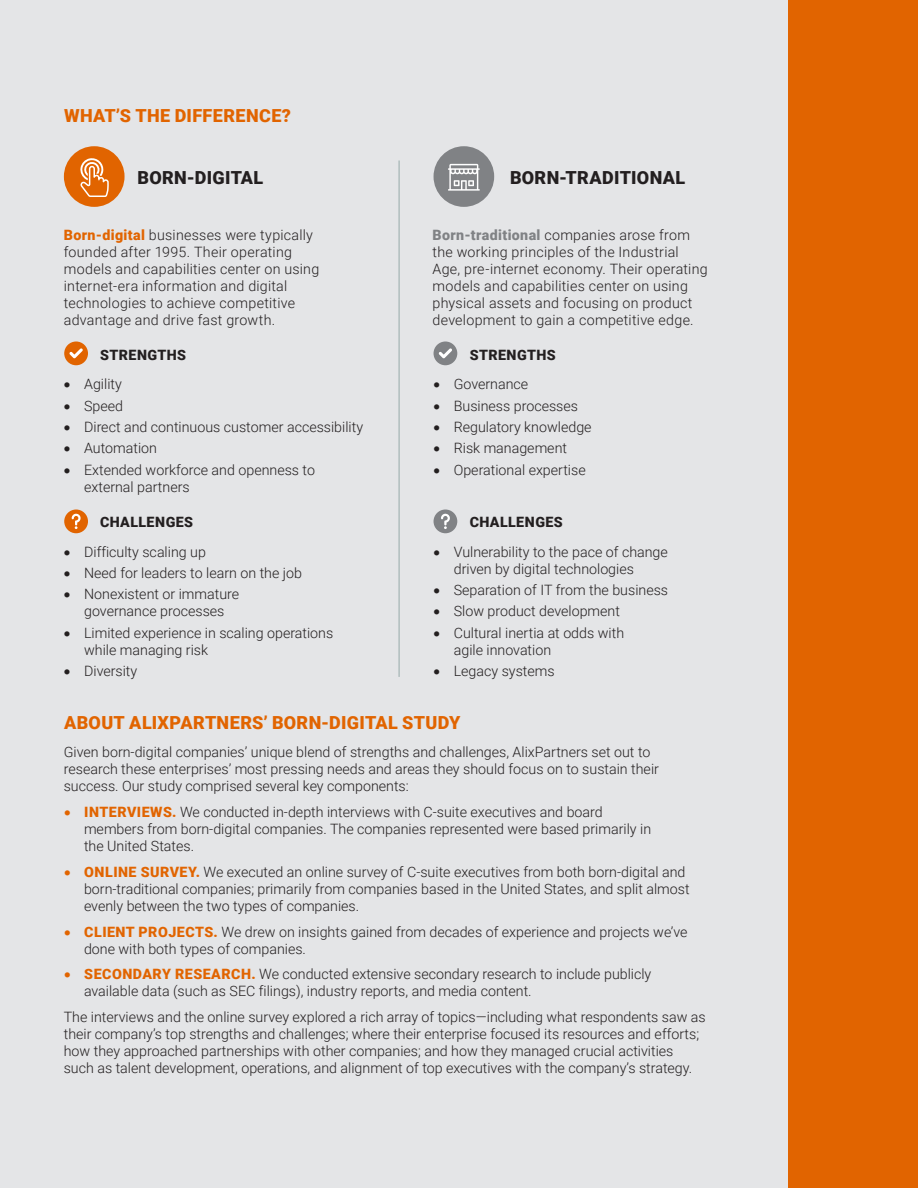
<style>
.page{position:relative;width:918px;height:1188px;background:#fff}
.page>*{position:absolute;margin:0;border:0;box-sizing:border-box;transform-origin:0 0}
.Subheading_2{font:900 18px "Roboto";letter-spacing:.02em;color:#e16400}
.Subheading_2-2{font:900 18px "Roboto";letter-spacing:.015em;color:#231f20}
.Bullet{font:300 14.25px/17.1px "Roboto";color:#231f20}
.Body{font:300 14.25px/17.1px "Roboto";letter-spacing:.02em;color:#231f20}
.Subheading_2-3{font:900 14.25px "Roboto";letter-spacing:.03em;color:#231f20}
.s1{font-weight:900;color:#e16400}
.s2{font-weight:900;color:#808285}
.s3{color:#e16400}
</style>
<div class="page">
<div style="left:785px;top:0;width:133px;height:1188px;background:#e16400"></div>
<div style="left:0;top:0;width:787px;height:1188px;background:#e4e5e7"></div>
<div style="left:64px;top:146px;width:61px;height:61px;background:#e16400;border-radius:50%"></div>
<svg style="left:80px;top:158px;width:29px;height:39px"></svg>
<div style="left:434px;top:146px;width:60px;height:61px;background:#808285;border-radius:50%"></div>
<svg style="left:448px;top:164px;width:32px;height:27px"></svg>
<div style="left:64px;top:342px;width:24px;height:23px;background:#e16400;border-radius:50%"></div>
<svg style="left:69px;top:348px;width:14px;height:10px"></svg>
<div style="left:434px;top:342px;width:23px;height:23px;background:#808285;border-radius:50%"></div>
<svg style="left:439px;top:348px;width:13px;height:10px"></svg>
<div style="left:64px;top:510px;width:24px;height:23px;background:#e16400;border-radius:50%"></div>
<svg style="left:72px;top:513px;width:9px;height:16px"></svg>
<div style="left:434px;top:510px;width:23px;height:23px;background:#808285;border-radius:50%"></div>
<svg style="left:441px;top:513px;width:9px;height:16px"></svg>
<hr style="left:398px;top:161px;width:2px;height:516px;background:#b0bebe">
<p class="Subheading_2" style="left:64px;top:102px;width:228px">WHAT’S THE DIFFERENCE?</p>
<p class="Subheading_2-2" style="left:138px;top:165px;width:127px">BORN-DIGITAL</p>
<p class="Subheading_2-2" style="left:510px;top:165px;width:177px">BORN-TRADITIONAL</p>
<p class="Body" style="left:64px;top:226px;width:257px"><span class="s1">Born-digital</span> businesses were typically founded after 1995. Their operating models and capabilities center on using internet-era information and digital technologies to achieve competitive advantage and drive fast growth.</p>
<p class="Body" style="left:433px;top:226px;width:277px"><span class="s2">Born-traditional</span> companies arose from the working principles of the Industrial Age, pre-internet economy. Their operating models and capabilities center on using physical assets and focusing on product development to gain a competitive edge.</p>
<p class="Subheading_2-3" style="left:100px;top:345px;width:88px">STRENGTHS</p>
<p class="Bullet" style="left:64px;top:375px;width:59px">• Agility</p>
<p class="Bullet" style="left:64px;top:397px;width:61px">• Speed</p>
<p class="Bullet" style="left:64px;top:418px;width:301px">• Direct and continuous customer accessibility</p>
<p class="Bullet" style="left:64px;top:439px;width:95px">• Automation</p>
<p class="Bullet" style="left:84px;top:461px;width:232px;text-indent:-20px">• Extended workforce and openness to external partners</p>
<p class="Subheading_2-3" style="left:100px;top:512px;width:95px">CHALLENGES</p>
<p class="Bullet" style="left:64px;top:542px;width:144px">• Difficulty scaling up</p>
<p class="Bullet" style="left:64px;top:564px;width:240px">• Need for leaders to learn on the job</p>
<p class="Bullet" style="left:64px;top:585px;width:177px;text-align:center">• Nonexistent or immature governance processes</p>
<p class="Bullet" style="left:84px;top:624px;width:251px;text-indent:-20px">• Limited experience in scaling operations while managing risk</p>
<p class="Bullet" style="left:64px;top:662px;width:75px">• Diversity</p>
<p class="Subheading_2-3" style="left:470px;top:345px;width:88px">STRENGTHS</p>
<p class="Bullet" style="left:434px;top:375px;width:96px">• Governance</p>
<p class="Bullet" style="left:434px;top:397px;width:146px">• Business processes</p>
<p class="Bullet" style="left:434px;top:418px;width:160px">• Regulatory knowledge</p>
<p class="Bullet" style="left:434px;top:439px;width:135px">• Risk management</p>
<p class="Bullet" style="left:434px;top:461px;width:154px">• Operational expertise</p>
<p class="Subheading_2-3" style="left:470px;top:512px;width:95px">CHALLENGES</p>
<p class="Bullet" style="left:454px;top:542px;width:216px;text-indent:-20px">• Vulnerability to the pace of change driven by digital technologies</p>
<p class="Bullet" style="left:434px;top:581px;width:236px">• Separation of IT from the business</p>
<p class="Bullet" style="left:434px;top:602px;width:188px">• Slow product development</p>
<p class="Bullet" style="left:454px;top:624px;width:172px;text-indent:-20px">• Cultural inertia at odds with agile innovation</p>
<p class="Bullet" style="left:434px;top:662px;width:123px">• Legacy systems</p>
<p class="Subheading_2" style="left:64px;top:710px;width:398px">ABOUT ALIXPARTNERS’ BORN-DIGITAL STUDY</p>
<p class="Bullet" style="left:64px;top:743px;width:597px">Given born-digital companies’ unique blend of strengths and challenges, AlixPartners set out to research these enterprises’ most pressing needs and areas they should focus on to sustain their success. Our study comprised several key components:</p>
<p class="Bullet" style="left:84px;top:803px;width:569px;text-indent:-20px"><span class="s3">•</span> <span class="s1">INTERVIEWS.</span> We conducted in-depth interviews with C-suite executives and board members from born-digital companies. The companies represented were based primarily in the United States.</p>
<p class="Bullet" style="left:84px;top:863px;width:607px;text-indent:-20px"><span class="s3">•</span> <span class="s1">ONLINE SURVEY.</span> We executed an online survey of C-suite executives from both born-digital and born-traditional companies; primarily from companies based in the United States, and split almost evenly between the two types of companies.</p>
<p class="Bullet" style="left:84px;top:922px;width:605px;text-indent:-20px"><span class="s3">•</span> <span class="s1">CLIENT PROJECTS.</span> We drew on insights gained from decades of experience and projects we’ve done with both types of companies.</p>
<p class="Bullet" style="left:84px;top:965px;width:569px;text-indent:-20px"><span class="s3">•</span> <span class="s1">SECONDARY RESEARCH.</span> We conducted extensive secondary research to include publicly available data (such as SEC filings), industry reports, and media content.</p>
<p class="Bullet" style="left:64px;top:1008px;width:644px">The interviews and the online survey explored a rich array of topics—including what respondents saw as their company’s top strengths and challenges; where their enterprise focused its resources and efforts; how they approached partnerships with other companies; and how they managed crucial activities such as talent development, operations, and alignment of top executives with the company’s strategy.</p>
</div>
